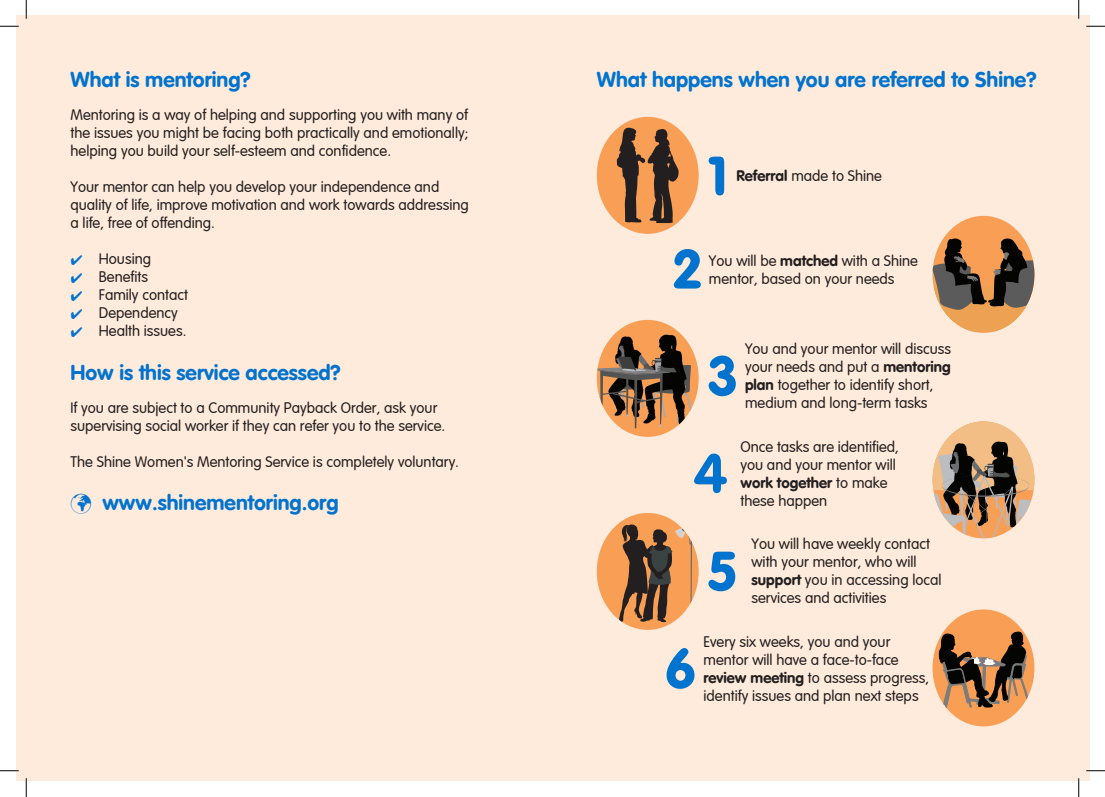
<style>
.page{position:relative;width:1105px;height:797px;background:#fff}
.page>*{position:absolute;margin:0;border:0;box-sizing:border-box;transform-origin:0 0}
.t1{font:54.12px "VAG Rounded BT";color:#0073ce}
.t2{font:21.25px "VAG Rounded Bold";color:#0073ce}
.t3{font:300 15px/18px "VAG Rounded";color:#231f20}
.s1{font-family:"VAG Rounded Bold";font-weight:400}
</style>
<div class="page">
<div style="left:16px;top:16px;width:1073px;height:764px;background:#ffebdc"></div>
<div style="left:932px;top:216px;width:102px;height:117px;background:#f89e55;border-radius:50%"></div>
<svg style="left:943px;top:310px;width:81px;height:21px;fill:#eda152"></svg>
<svg style="left:932px;top:238px;width:102px;height:72px"></svg>
<svg style="left:932px;top:421px;width:102px;height:117px"></svg>
<div style="left:932px;top:609px;width:102px;height:117px;background:#f89e55;border-radius:50%"></div>
<svg style="left:939px;top:631px;width:89px;height:76px"></svg>
<div style="left:597px;top:117px;width:102px;height:117px;background:#f89e55;border-radius:50%"></div>
<svg style="left:617px;top:127px;width:62px;height:96px"></svg>
<div style="left:597px;top:320px;width:102px;height:117px;background:#f89e55;border-radius:50%"></div>
<svg style="left:597px;top:334px;width:97px;height:94px"></svg>
<div style="left:597px;top:513px;width:102px;height:117px;background:#f89e55;border-radius:50%"></div>
<svg style="left:619px;top:513px;width:80px;height:109px"></svg>
<svg style="left:0;top:25px;width:19px;height:2px"></svg>
<svg style="left:1086px;top:25px;width:19px;height:2px"></svg>
<svg style="left:0;top:770px;width:19px;height:1px"></svg>
<svg style="left:1086px;top:770px;width:19px;height:1px"></svg>
<svg style="left:25px;top:0;width:2px;height:19px"></svg>
<svg style="left:25px;top:778px;width:2px;height:19px"></svg>
<svg style="left:1078px;top:0;width:1px;height:19px"></svg>
<svg style="left:1078px;top:778px;width:1px;height:19px"></svg>
<p class="t2" style="left:71px;top:67px;width:182px">What is mentoring?</p>
<p class="t3" style="left:71px;top:106px;width:399px;text-align:justify">Mentoring is a way of helping and supporting you with many of the issues you might be facing both practically and emotionally; helping you build your self-esteem and confidence.</p>
<p class="t3" style="left:71px;top:178px;width:400px">Your mentor can help you develop your independence and quality of life, improve motivation and work towards addressing a life, free of offending.</p>
<p class="t3" style="left:99px;top:250px;width:54px">Housing</p>
<p class="t3" style="left:99px;top:268px;width:51px">Benefits</p>
<p class="t3" style="left:99px;top:286px;width:91px">Family contact</p>
<p class="t3" style="left:99px;top:304px;width:80px">Dependency</p>
<p class="t3" style="left:99px;top:322px;width:89px">Health issues.</p>
<p class="t2" style="left:71px;top:359px;width:272px">How is this service accessed?</p>
<p class="t3" style="left:71px;top:399px;width:376px">If you are subject to a Community Payback Order, ask your supervising social worker if they can refer you to the service.</p>
<p class="t3" style="left:71px;top:453px;width:390px">The Shine Women's Mentoring Service is completely voluntary.</p>
<p class="t2" style="left:71px;top:490px;width:270px">✓ www.shinementoring.org</p>
<p class="t2" style="left:597px;top:67px;width:441px">What happens when you are referred to Shine?</p>
<p class="t1" style="left:709px;top:141px;width:21px">1</p>
<p class="t3" style="left:736px;top:167px;width:147px"><span class="s1">Referral</span> made to Shine</p>
<p class="t1" style="left:674px;top:235px;width:30px">2</p>
<p class="t3" style="left:709px;top:252px;width:211px">You will be <span class="s1">matched</span> with a Shine</p>
<p class="t3" style="left:709px;top:270px;width:187px">mentor, based on your needs</p>
<p class="t3" style="left:745px;top:340px;width:208px;text-align:justify">You and your mentor will discuss your needs and put a <span class="s1">mentoring plan</span> together to identify short,</p>
<p class="t1" style="left:709px;top:341px;width:31px">3</p>
<p class="t3" style="left:745px;top:394px;width:184px">medium and long-term tasks</p>
<p class="t3" style="left:740px;top:438px;width:160px">Once tasks are identified, you and your mentor will <span class="s1">work together</span> to make</p>
<p class="t1" style="left:694px;top:439px;width:35px">4</p>
<p class="t3" style="left:740px;top:492px;width:88px">these happen</p>
<p class="t3" style="left:751px;top:535px;width:192px">You will have weekly contact with your mentor, who will <span class="s1">support</span> you in accessing local</p>
<p class="t1" style="left:709px;top:536px;width:29px">5</p>
<p class="t3" style="left:751px;top:589px;width:136px">services and activities</p>
<p class="t3" style="left:703px;top:633px;width:227px">Every six weeks, you and your mentor will have a face-to-face <span class="s1">review meeting</span> to assess progress,</p>
<p class="t1" style="left:665px;top:634px;width:32px">6</p>
<p class="t3" style="left:703px;top:687px;width:217px">identify issues and plan next steps</p>
</div>
